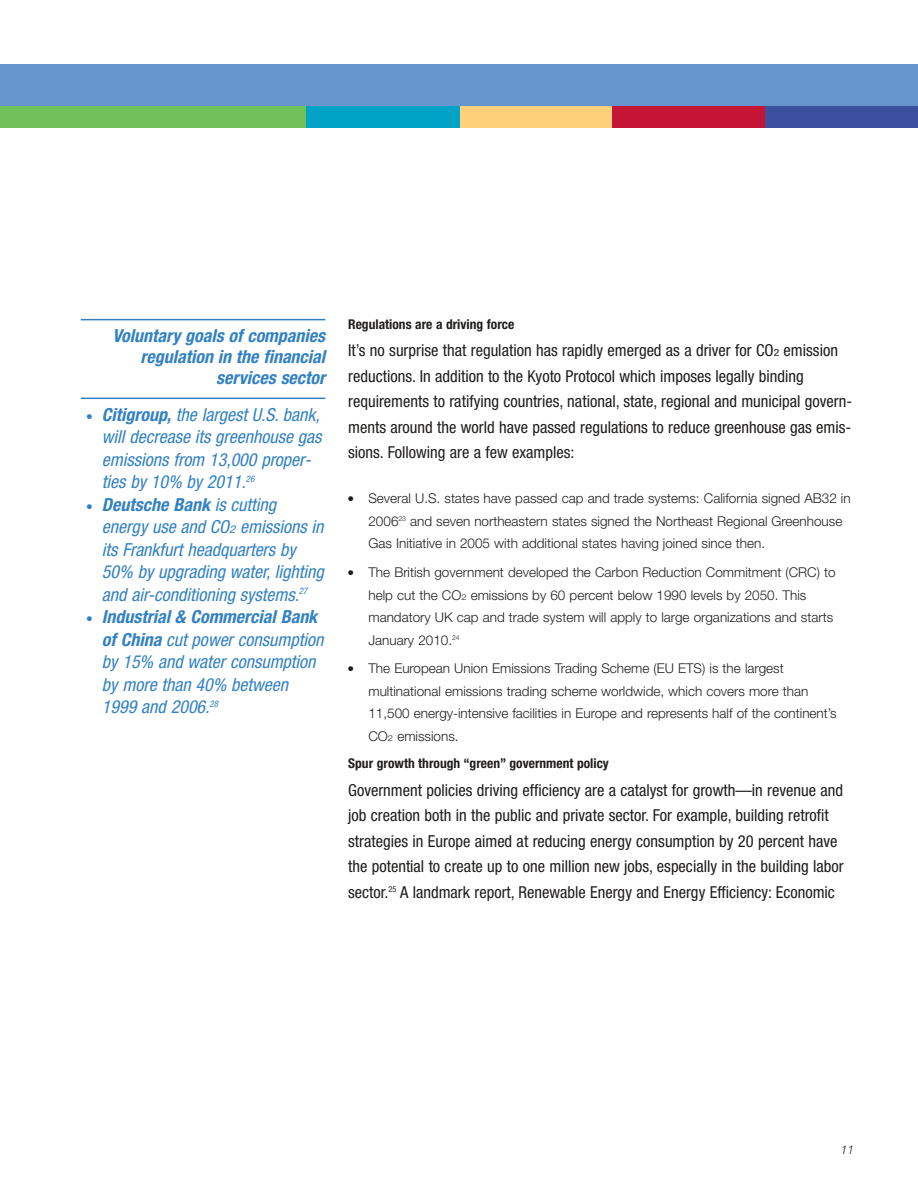
<style>
.page{position:relative;width:918px;height:1188px;background:#fff}
.page>*{position:absolute;margin:0;border:0;box-sizing:border-box;transform-origin:0 0}
.t1{font:italic condensed 18px/22.5px "Helvetica Neue";color:#3281c3}
.t2{font:italic 700 condensed 18px/21px "Helvetica Neue";color:#3281c3;text-align:right}
.t3{font:condensed 16.5px/25.5px "Helvetica Neue";color:#201e1d}
.t4{font:300 13.5px/22.5px "Helvetica Neue";color:#201e1d}
.t5{font:700 condensed 13.5px "Helvetica Neue";color:#201e1d}
.t6{font:italic 300 12px "Helvetica Neue";color:#201e1d}
.s1{font-weight:700}
.s2{font-size:10.8px}
.s3{font-size:9.9px}
.s4{font-size:8.1px}
</style>
<div class="page">
<div style="left:0;top:64px;width:918px;height:42px;background:#6694cd"></div>
<div style="left:0;top:106px;width:306px;height:22px;background:#71c15b"></div>
<div style="left:459px;top:106px;width:153px;height:22px;background:#fed07a"></div>
<div style="left:306px;top:106px;width:153px;height:22px;background:#00a2c6"></div>
<div style="left:612px;top:106px;width:153px;height:22px;background:#c41535"></div>
<div style="left:765px;top:106px;width:153px;height:22px;background:#3d4f9f"></div>
<hr style="left:81px;top:319px;width:244px;height:1px;background:#3281c3">
<hr style="left:81px;top:398px;width:244px;height:1px;background:#3281c3">
<p class="t2" style="left:112px;top:327px;width:218px">Voluntary goals of companies regulation in the financial services sector</p>
<p class="t1" style="left:102px;top:405px;width:224px;text-indent:-15px">● <span class="s1">Citigroup,</span> the largest U.S. bank, will decrease its greenhouse gas emissions from 13,000 proper&shy;ties by 10% by 2011.<sup>26</sup></p>
<p class="t1" style="left:102px;top:495px;width:227px;text-indent:-15px">● <span class="s1">Deutsche Bank</span> is cutting energy use and CO<span class="s2">2</span> emissions in its Frankfurt headquarters by<br>50% by upgrading water, lighting and air-conditioning systems.<sup>27</sup></p>
<p class="t1" style="left:102px;top:607px;width:226px;text-indent:-15px">● <span class="s1">Industrial &amp; Commercial Bank of China</span> cut power consumption by 15% and water consumption by more than 40% between<br>1999 and 2006.<sup>28</sup></p>
<p class="t5" style="left:348px;top:319px;width:168px">Regulations are a driving force</p>
<p class="t3" style="left:348px;top:339px;width:506px">It’s no surprise that regulation has rapidly emerged as a driver for CO<span class="s3">2</span> emission reductions. In addition to the Kyoto Protocol which imposes legally binding requirements to ratifying countries, national, state, regional and municipal govern&shy;ments around the world have passed regulations to reduce greenhouse gas emis&shy;sions. Following are a few examples:</p>
<p class="t4" style="left:368px;top:488px;width:484px;text-indent:-20px">● Several U.S. states have passed cap and trade systems: California signed AB32 in<br>2006<sup>23</sup> and seven northeastern states signed the Northeast Regional Greenhouse<br>Gas Initiative in 2005 with additional states having joined since then.</p>
<p class="t4" style="left:368px;top:562px;width:469px;text-indent:-20px">● The British government developed the Carbon Reduction Commitment (CRC) to help cut the CO<span class="s4">2</span> emissions by 60 percent below 1990 levels by 2050. This mandatory UK cap and trade system will apply to large organizations and starts January 2010.<sup>24</sup></p>
<p class="t4" style="left:368px;top:659px;width:470px;text-indent:-20px">● The European Union Emissions Trading Scheme (EU ETS) is the largest multinational emissions trading scheme worldwide, which covers more than 11,500 energy-intensive facilities in Europe and represents half of the continent’s CO<span class="s4">2</span> emissions.</p>
<p class="t5" style="left:348px;top:758px;width:262px">Spur growth through “green” government policy</p>
<p class="t3" style="left:348px;top:778px;width:497px">Government policies driving efficiency are a catalyst for growth—in revenue and job creation both in the public and private sector. For example, building retrofit strategies in Europe aimed at reducing energy consumption by 20 percent have the potential to create up to one million new jobs, especially in the building labor sector.<sup>25</sup> A landmark report, Renewable Energy and Energy Efficiency: Economic</p>
<p class="t6" style="left:841px;top:1145px;width:15px">11</p>
</div>
